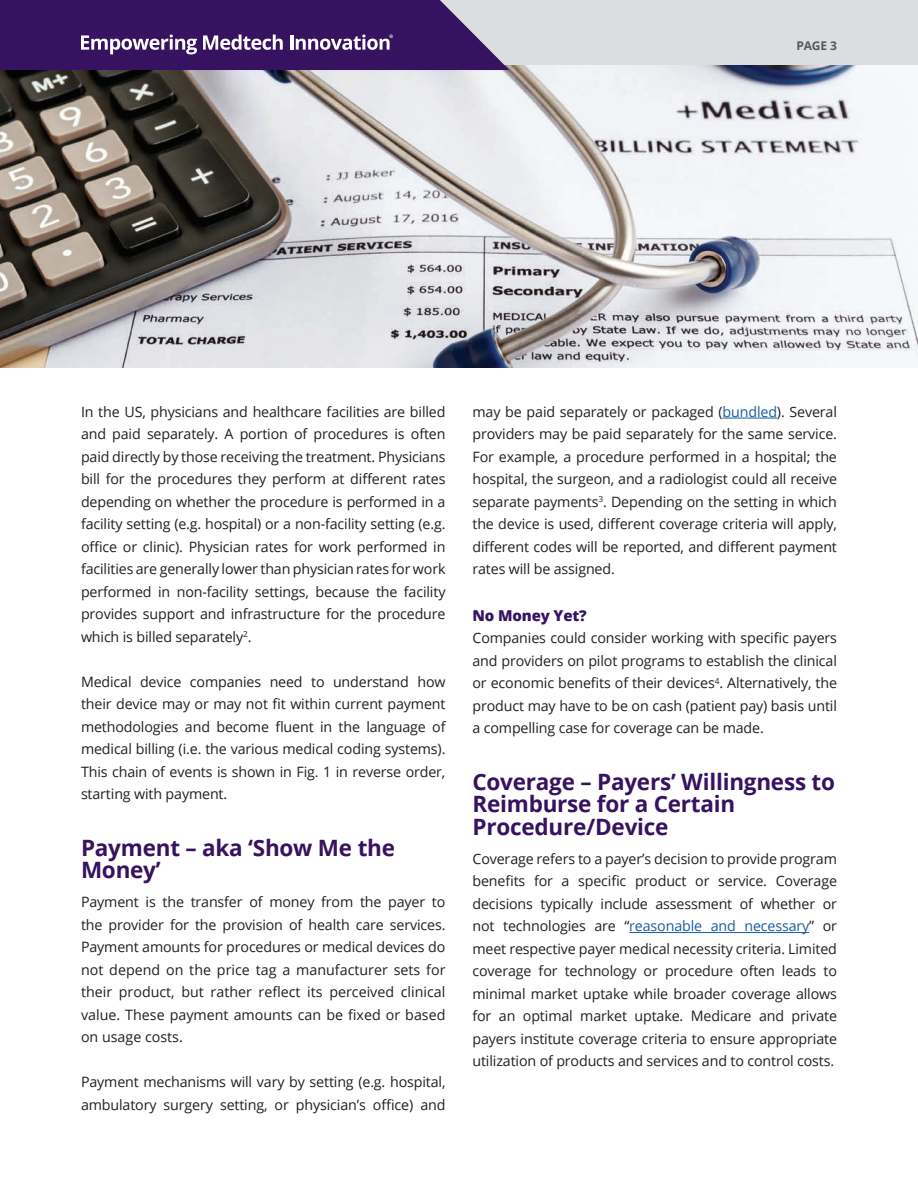
<style>
.page{position:relative;width:918px;height:1188px;background:#fff}
.page>*{position:absolute;margin:0;border:0;box-sizing:border-box;transform-origin:0 0}
.t1{font:700 22.5px/22.5px "Open Sans";letter-spacing:-.01em;color:#371260}
.t2{font:800 15px "Open Sans";letter-spacing:-.01em;color:#371260}
.Body_Copy_Main{font:14.25px/22.5px "Open Sans";letter-spacing:-.01em;color:#231f20;text-align:justify}
.t3{font:700 12px "Open Sans";color:#57585a}
.s1{color:#175d9e}
</style>
<div class="page">
<img style="left:0;top:65px;width:918px;height:302px">
<div style="left:0;top:0;width:918px;height:65px;background:#dcdddf"></div>
<svg style="left:0;top:0;width:509px;height:70px;background:#4d2d71"></svg>
<hr style="left:723px;top:418px;width:54px;height:1px;background:#175d9e">
<hr style="left:629px;top:932px;width:180px;height:1px;background:#175d9e">
<p class="t3" style="left:796px;top:38px;width:42px">PAGE 3</p>
<p class="Body_Copy_Main" style="left:81px;top:400px;width:366px">In the US, physicians and healthcare facilities are billed and paid separately. A portion of procedures is often paid directly by those receiving the treatment. Physicians bill for the procedures they perform at different rates depending on whether the procedure is performed in a facility setting (e.g. hospital) or a non-facility setting (e.g. office or clinic). Physician rates for work performed in facilities are generally lower than physician rates for work performed in non-facility settings, because the facility provides support and infrastructure for the procedure which is billed separately<sup>2</sup>.</p>
<p class="Body_Copy_Main" style="left:81px;top:670px;width:366px">Medical device companies need to understand how their device may or may not fit within current payment methodologies and become fluent in the language of medical billing (i.e. the various medical coding systems).<br>This chain of events is shown in Fig. 1 in reverse order, starting with payment.</p>
<h1 class="t1" style="left:81px;top:836px;width:316px">Payment – aka ‘Show Me the<br>Money’</h1>
<p class="Body_Copy_Main" style="left:81px;top:891px;width:366px">Payment is the transfer of money from the payer to the provider for the provision of health care services.<br>Payment amounts for procedures or medical devices do not depend on the price tag a manufacturer sets for their product, but rather reflect its perceived clinical value. These payment amounts can be fixed or based on usage costs.</p>
<p class="Body_Copy_Main" style="left:81px;top:1071px;width:366px">Payment mechanisms will vary by setting (e.g. hospital, ambulatory surgery setting, or physician’s office) and</p>
<p class="Body_Copy_Main" style="left:472px;top:400px;width:366px">may be paid separately or packaged (<span class="s1">bundled</span>). Several providers may be paid separately for the same service.<br>For example, a procedure performed in a hospital; the hospital, the surgeon, and a radiologist could all receive separate payments<sup>3</sup>. Depending on the setting in which the device is used, different coverage criteria will apply, different codes will be reported, and different payment rates will be assigned.</p>
<h3 class="t2" style="left:472px;top:604px;width:116px">No Money Yet?</h3>
<p class="Body_Copy_Main" style="left:472px;top:627px;width:366px">Companies could consider working with specific payers and providers on pilot programs to establish the clinical or economic benefits of their devices<sup>4</sup>. Alternatively, the product may have to be on cash (patient pay) basis until a compelling case for coverage can be made.</p>
<h1 class="t1" style="left:472px;top:770px;width:364px">Coverage – Payers’ Willingness to<br>Reimburse for a Certain<br>Procedure/Device</h1>
<p class="Body_Copy_Main" style="left:472px;top:847px;width:366px">Coverage refers to a payer’s decision to provide program benefits for a specific product or service. Coverage decisions typically include assessment of whether or not technologies are “<span class="s1">reasonable and necessary</span>” or meet respective payer medical necessity criteria. Limited coverage for technology or procedure often leads to minimal market uptake while broader coverage allows for an optimal market uptake. Medicare and private payers institute coverage criteria to ensure appropriate utilization of products and services and to control costs.</p>
</div>
